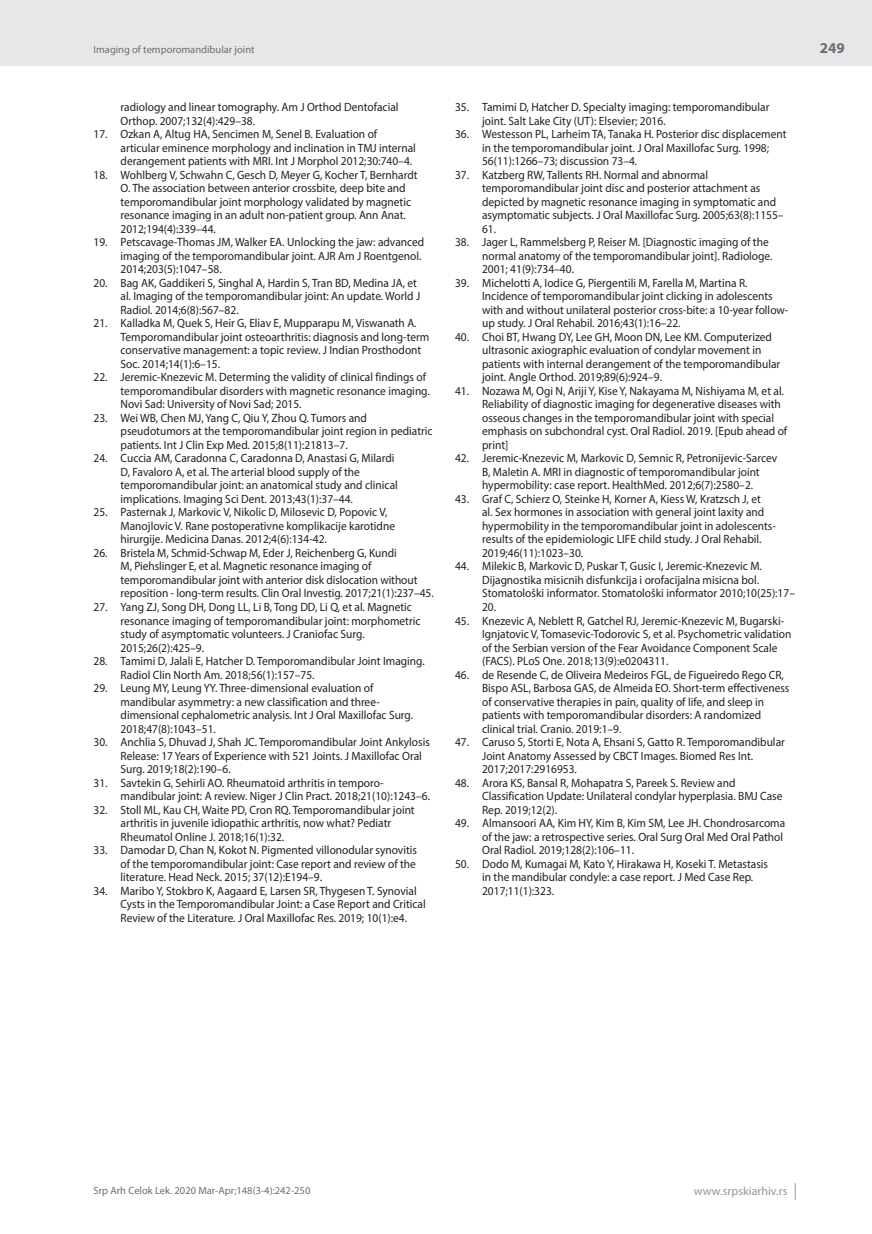
<style>
.page{position:relative;width:872px;height:1234px;background:#fff}
.page>*{position:absolute;margin:0;border:0;box-sizing:border-box;transform-origin:0 0}
.t1{font:700 15px "Myriad Pro";color:#6c6d70}
.t2{font:12px/13.5px "Myriad Pro";color:#231f20;scale:.95 1}
.t3{font:12px "Myriad Pro";color:#939598}
.t4{font:10.5px "Myriad Pro";color:#6c6d70}
</style>
<div class="page">
<div style="left:0;top:0;width:872px;height:66px;background:#e6e7e9"></div>
<svg style="left:795px;top:1183px;width:1px;height:16px"></svg>
<p class="t4" style="left:94px;top:43px;width:162px">Imaging of temporomandibular joint</p>
<p class="t2" style="left:121px;top:100px;width:294px">radiology and linear tomography. Am J Orthod Dentofacial<br>Orthop. 2007;132(4):429–38.</p>
<p class="t2" style="left:121px;top:127px;width:312px;text-indent:-27px">17. Ozkan A, Altug HA, Sencimen M, Senel B. Evaluation of articular eminence morphology and inclination in TMJ internal derangement patients with MRI. Int J Morphol 2012;30:740–4.</p>
<p class="t2" style="left:121px;top:168px;width:314px;text-indent:-27px">18. Wohlberg V, Schwahn C, Gesch D, Meyer G, Kocher T, Bernhardt O. The association between anterior crossbite, deep bite and temporomandibular joint morphology validated by magnetic resonance imaging in an adult non-patient group. Ann Anat.<br>2012;194(4):339–44.</p>
<p class="t2" style="left:121px;top:235px;width:321px;text-indent:-27px">19. Petscavage-Thomas JM, Walker EA. Unlocking the jaw: advanced imaging of the temporomandibular joint. AJR Am J Roentgenol.<br>2014;203(5):1047–58.</p>
<p class="t2" style="left:121px;top:276px;width:317px;text-indent:-27px">20. Bag AK, Gaddikeri S, Singhal A, Hardin S, Tran BD, Medina JA, et al. Imaging of the temporomandibular joint: An update. World J<br>Radiol. 2014;6(8):567–82.</p>
<p class="t2" style="left:121px;top:316px;width:326px;text-indent:-27px">21. Kalladka M, Quek S, Heir G, Eliav E, Mupparapu M, Viswanath A.<br>Temporomandibular joint osteoarthritis: diagnosis and long-term conservative management: a topic review. J Indian Prosthodont Soc. 2014;14(1):6–15.</p>
<p class="t2" style="left:121px;top:370px;width:327px;text-indent:-27px">22. Jeremic-Knezevic M. Determing the validity of clinical findings of temporomandibular disorders with magnetic resonance imaging.<br>Novi Sad: University of Novi Sad; 2015.</p>
<p class="t2" style="left:121px;top:411px;width:330px;text-indent:-27px">23. Wei WB, Chen MJ, Yang C, Qiu Y, Zhou Q. Tumors and pseudotumors at the temporomandibular joint region in pediatric patients. Int J Clin Exp Med. 2015;8(11):21813–7.</p>
<p class="t2" style="left:121px;top:451px;width:293px;text-indent:-27px">24. Cuccia AM, Caradonna C, Caradonna D, Anastasi G, Milardi D, Favaloro A, et al. The arterial blood supply of the temporomandibular joint: an anatomical study and clinical implications. Imaging Sci Dent. 2013;43(1):37–44.</p>
<p class="t2" style="left:121px;top:505px;width:290px;text-indent:-27px">25. Pasternak J, Markovic V, Nikolic D, Milosevic D, Popovic V,<br>Manojlovic V. Rane postoperativne komplikacije karotidne hirurgije. Medicina Danas. 2012;4(6):134-42.</p>
<p class="t2" style="left:121px;top:546px;width:331px;text-indent:-27px">26. Bristela M, Schmid-Schwap M, Eder J, Reichenberg G, Kundi<br>M, Piehslinger E, et al. Magnetic resonance imaging of temporomandibular joint with anterior disk dislocation without reposition - long-term results. Clin Oral Investig. 2017;21(1):237–45.</p>
<p class="t2" style="left:121px;top:600px;width:317px;text-indent:-27px">27. Yang ZJ, Song DH, Dong LL, Li B, Tong DD, Li Q, et al. Magnetic resonance imaging of temporomandibular joint: morphometric study of asymptomatic volunteers. J Craniofac Surg.<br>2015;26(2):425–9.</p>
<p class="t2" style="left:121px;top:654px;width:322px;text-indent:-27px">28. Tamimi D, Jalali E, Hatcher D. Temporomandibular Joint Imaging.<br>Radiol Clin North Am. 2018;56(1):157–75.</p>
<p class="t2" style="left:121px;top:681px;width:309px;text-indent:-27px">29. Leung MY, Leung YY. Three-dimensional evaluation of mandibular asymmetry: a new classification and three&shy;dimensional cephalometric analysis. Int J Oral Maxillofac Surg.<br>2018;47(8):1043–51.</p>
<p class="t2" style="left:121px;top:735px;width:327px;text-indent:-27px">30. Anchlia S, Dhuvad J, Shah JC. Temporomandibular Joint Ankylosis<br>Release: 17 Years of Experience with 521 Joints. J Maxillofac Oral<br>Surg. 2019;18(2):190–6.</p>
<p class="t2" style="left:121px;top:775px;width:327px;text-indent:-27px">31. Savtekin G, Sehirli AO. Rheumatoid arthritis in temporo&shy;mandibular joint: A review. Niger J Clin Pract. 2018;21(10):1243–6.</p>
<p class="t2" style="left:121px;top:802px;width:311px;text-indent:-27px">32. Stoll ML, Kau CH, Waite PD, Cron RQ. Temporomandibular joint arthritis in juvenile idiopathic arthritis, now what? Pediatr<br>Rheumatol Online J. 2018;16(1):32.</p>
<p class="t2" style="left:121px;top:843px;width:313px;text-align:justify;text-indent:-27px">33. Damodar D, Chan N, Kokot N. Pigmented villonodular synovitis of the temporomandibular joint: Case report and review of the literature. Head Neck. 2015; 37(12):E194–9.</p>
<p class="t2" style="left:121px;top:883px;width:323px;text-indent:-27px">34. Maribo Y, Stokbro K, Aagaard E, Larsen SR, Thygesen T. Synovial<br>Cysts in the Temporomandibular Joint: a Case Report and Critical<br>Review of the Literature. J Oral Maxillofac Res. 2019; 10(1):e4.</p>
<p class="t2" style="left:482px;top:100px;width:304px;text-indent:-27px">35. Tamimi D, Hatcher D. Specialty imaging: temporomandibular joint. Salt Lake City (UT): Elsevier; 2016.</p>
<p class="t2" style="left:482px;top:127px;width:322px;text-indent:-27px">36. Westesson PL, Larheim TA, Tanaka H. Posterior disc displacement in the temporomandibular joint. J Oral Maxillofac Surg. 1998;<br>56(11):1266–73; discussion 73–4.</p>
<p class="t2" style="left:482px;top:168px;width:319px;text-indent:-27px">37. Katzberg RW, Tallents RH. Normal and abnormal temporomandibular joint disc and posterior attachment as depicted by magnetic resonance imaging in symptomatic and asymptomatic subjects. J Oral Maxillofac Surg. 2005;63(8):1155– 61.</p>
<p class="t2" style="left:482px;top:235px;width:307px;text-indent:-27px">38. Jager L, Rammelsberg P, Reiser M. [Diagnostic imaging of the normal anatomy of the temporomandibular joint]. Radiologe.<br>2001; 41(9):734–40.</p>
<p class="t2" style="left:482px;top:276px;width:324px;text-indent:-27px">39. Michelotti A, Iodice G, Piergentili M, Farella M, Martina R.<br>Incidence of temporomandibular joint clicking in adolescents with and without unilateral posterior cross-bite: a 10-year follow&shy;up study. J Oral Rehabil. 2016;43(1):16–22.</p>
<p class="t2" style="left:482px;top:330px;width:315px;text-indent:-27px">40. Choi BT, Hwang DY, Lee GH, Moon DN, Lee KM. Computerized ultrasonic axiographic evaluation of condylar movement in patients with internal derangement of the temporomandibular joint. Angle Orthod. 2019;89(6):924–9.</p>
<p class="t2" style="left:482px;top:384px;width:323px;text-indent:-27px">41. Nozawa M, Ogi N, Ariji Y, Kise Y, Nakayama M, Nishiyama M, et al.<br>Reliability of diagnostic imaging for degenerative diseases with osseous changes in the temporomandibular joint with special emphasis on subchondral cyst. Oral Radiol. 2019. [Epub ahead of print]</p>
<p class="t2" style="left:482px;top:451px;width:312px;text-indent:-27px">42. Jeremic-Knezevic M, Markovic D, Semnic R, Petronijevic-Sarcev<br>B, Maletin A. MRI in diagnostic of temporomandibular joint hypermobility: case report. HealthMed. 2012;6(7):2580–2.</p>
<p class="t2" style="left:482px;top:492px;width:311px;text-indent:-27px">43. Graf C, Schierz O, Steinke H, Korner A, Kiess W, Kratzsch J, et<br>al. Sex hormones in association with general joint laxity and hypermobility in the temporomandibular joint in adolescents&shy;results of the epidemiologic LIFE child study. J Oral Rehabil.<br>2019;46(11):1023–30.</p>
<p class="t2" style="left:482px;top:559px;width:331px;text-indent:-27px">44. Milekic B, Markovic D, Puskar T, Gusic I, Jeremic-Knezevic M.<br>Dijagnostika misicnih disfunkcija i orofacijalna misicna bol.<br>Stomatološki informator. Stomatološki informator 2010;10(25):17– 20.</p>
<p class="t2" style="left:482px;top:613px;width:327px;text-indent:-27px">45. Knezevic A, Neblett R, Gatchel RJ, Jeremic-Knezevic M, Bugarski-Ignjatovic V, Tomasevic-Todorovic S, et al. Psychometric validation of the Serbian version of the Fear Avoidance Component Scale (FACS). PLoS One. 2018;13(9):e0204311.</p>
<p class="t2" style="left:482px;top:667px;width:325px;text-indent:-27px">46. de Resende C, de Oliveira Medeiros FGL, de Figueiredo Rego CR, Bispo ASL, Barbosa GAS, de Almeida EO. Short-term effectiveness of conservative therapies in pain, quality of life, and sleep in patients with temporomandibular disorders: A randomized clinical trial. Cranio. 2019:1–9.</p>
<p class="t2" style="left:482px;top:735px;width:320px;text-indent:-27px">47. Caruso S, Storti E, Nota A, Ehsani S, Gatto R. Temporomandibular<br>Joint Anatomy Assessed by CBCT Images. Biomed Res Int.<br>2017;2017:2916953.</p>
<p class="t2" style="left:482px;top:775px;width:318px;text-indent:-27px">48. Arora KS, Bansal R, Mohapatra S, Pareek S. Review and<br>Classification Update: Unilateral condylar hyperplasia. BMJ Case<br>Rep. 2019;12(2).</p>
<p class="t2" style="left:482px;top:816px;width:321px;text-indent:-27px">49. Almansoori AA, Kim HY, Kim B, Kim SM, Lee JH. Chondrosarcoma of the jaw: a retrospective series. Oral Surg Oral Med Oral Pathol<br>Oral Radiol. 2019;128(2):106–11.</p>
<p class="t2" style="left:482px;top:856px;width:302px;text-indent:-27px">50. Dodo M, Kumagai M, Kato Y, Hirakawa H, Koseki T. Metastasis in the mandibular condyle: a case report. J Med Case Rep.<br>2017;11(1):323.</p>
<p class="t1" style="left:820px;top:38px;width:26px">249</p>
<p class="t4" style="left:94px;top:1184px;width:218px">Srp Arh Celok Lek. 2020 Mar-Apr;148(3-4):242-250</p>
<p class="t3" style="left:694px;top:1183px;width:95px">www.srpskiarhiv.rs</p>
</div>
